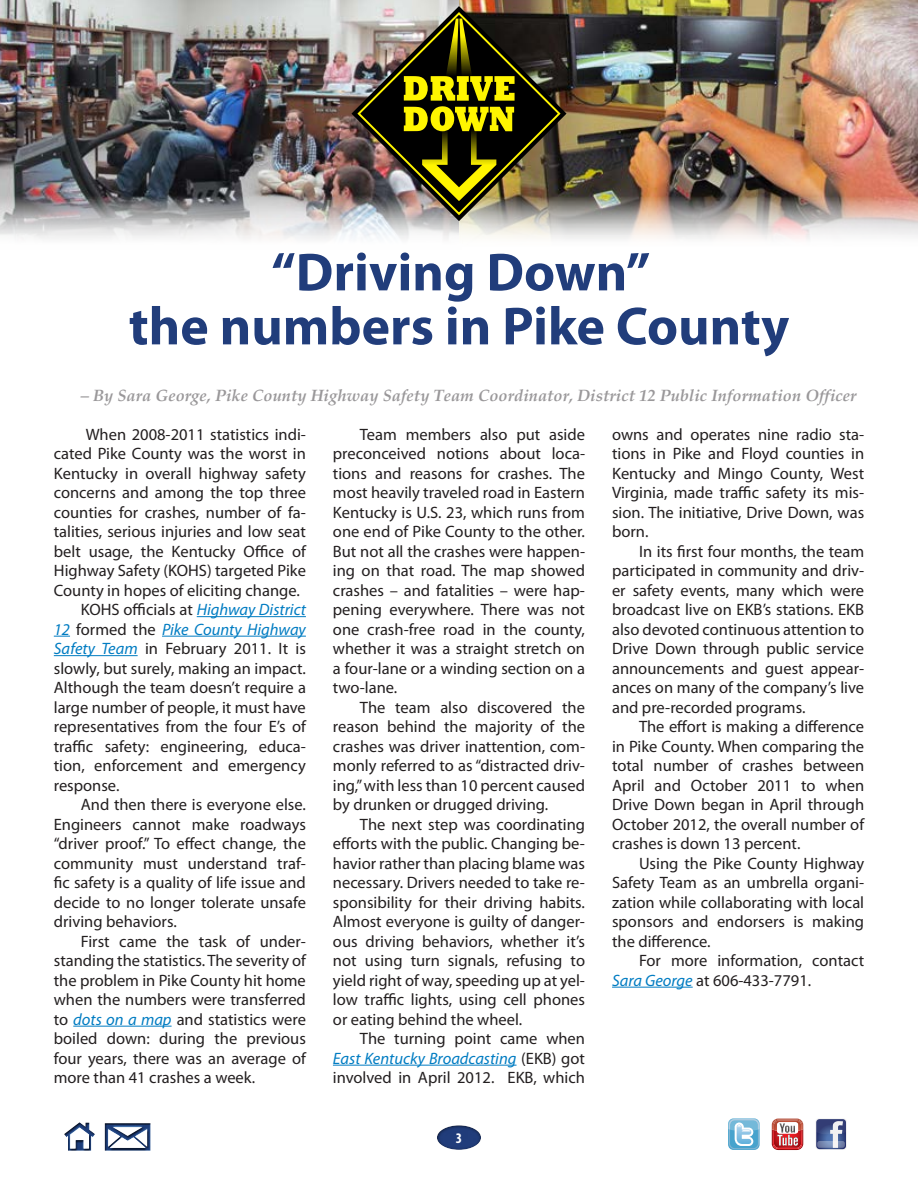
<style>
.page{position:relative;width:918px;height:1188px;background:#fff}
.page>*{position:absolute;margin:0;border:0;box-sizing:border-box;transform-origin:0 0}
.t1{font:700 54px/54px "Myriad Pro";color:#213d7b;text-align:center}
.t2{font:16.5px/19.5px "Myriad Pro";color:#231f20;text-align:justify}
.t3{font:italic 700 16.5px "Palatino";color:#9a989a}
.t4{font:italic 16.5px "Myriad Pro";color:#007cc2}
.t5{font:700 condensed 14.7px "Myriad Pro";color:#fff}
.s1{font-style:italic;color:#007cc2}
.s2{font-style:normal;color:#231f20}
</style>
<div class="page">
<svg style="left:815px;top:1118px;width:32px;height:32px"></svg>
<svg style="left:816px;top:1119px;width:30px;height:30px"></svg>
<svg style="left:817px;top:1141px;width:28px;height:7px"></svg>
<svg style="left:772px;top:1119px;width:31px;height:31px"></svg>
<svg style="left:728px;top:1118px;width:32px;height:32px"></svg>
<svg style="left:728px;top:1118px;width:32px;height:31px"></svg>
<div style="left:62px;top:1120px;width:34px;height:32px;background:#231f20;opacity:.75"></div>
<div style="left:103px;top:1122px;width:49px;height:29px;background:#231f20;opacity:.75"></div>
<img style="left:0;top:0;width:918px;height:240px">
<hr style="left:197px;top:616px;width:109px;height:1px;background:#007cc2">
<svg style="left:54px;top:636px;width:16px;height:1px"></svg>
<hr style="left:162px;top:636px;width:144px;height:1px;background:#007cc2">
<hr style="left:54px;top:655px;width:84px;height:1px;background:#007cc2">
<hr style="left:73px;top:1026px;width:99px;height:1px;background:#007cc2">
<hr style="left:333px;top:1065px;width:184px;height:1px;background:#007cc2">
<hr style="left:612px;top:987px;width:81px;height:1px;background:#007cc2">
<img style="left:351px;top:6px;width:216px;height:215px">
<img style="left:356px;top:11px;width:206px;height:206px">
<svg style="left:437px;top:1125px;width:44px;height:25px"></svg>
<h1 class="t1" style="left:129px;top:246px;width:662px">“Driving Down”<br>the numbers in Pike County</h1>
<p class="t3" style="left:81px;top:385px;width:777px">– By Sara George, Pike County Highway Safety Team Coordinator, District 12 Public Information Officer</p>
<p class="t2" style="left:86px;top:425px;width:222px">When 2008-2011 statistics indi-</p>
<p class="t2" style="left:54px;top:444px;width:254px">cated Pike County was the worst in</p>
<p class="t2" style="left:54px;top:464px;width:254px">Kentucky in overall highway safety</p>
<p class="t2" style="left:54px;top:483px;width:254px">concerns and among the top three</p>
<p class="t2" style="left:54px;top:503px;width:254px">counties for crashes, number of fa-</p>
<p class="t2" style="left:54px;top:522px;width:254px">talities, serious injuries and low seat</p>
<p class="t2" style="left:54px;top:542px;width:254px">belt usage, the Kentucky Office of</p>
<p class="t2" style="left:54px;top:561px;width:254px">Highway Safety (KOHS) targeted Pike</p>
<p class="t2" style="left:54px;top:581px;width:248px">County in hopes of eliciting change.</p>
<p class="t2" style="left:81px;top:600px;width:227px">KOHS officials at <span class="s1">Highway District</span></p>
<p class="t4" style="left:54px;top:620px;width:254px">12 <span class="s2">formed the</span> Pike County Highway</p>
<p class="t2" style="left:54px;top:639px;width:254px"><span class="s1">Safety Team</span> in February 2011. It is</p>
<p class="t2" style="left:54px;top:659px;width:254px">slowly, but surely, making an impact.</p>
<p class="t2" style="left:54px;top:678px;width:254px">Although the team doesn’t require a</p>
<p class="t2" style="left:54px;top:698px;width:254px">large number of people, it must have</p>
<p class="t2" style="left:54px;top:717px;width:254px">representatives from the four E’s of</p>
<p class="t2" style="left:54px;top:737px;width:254px">traffic safety: engineering, educa-</p>
<p class="t2" style="left:54px;top:756px;width:254px">tion, enforcement and emergency</p>
<p class="t2" style="left:54px;top:776px;width:67px">response.</p>
<p class="t2" style="left:81px;top:795px;width:227px">And then there is everyone else.</p>
<p class="t2" style="left:54px;top:815px;width:254px">Engineers cannot make roadways</p>
<p class="t2" style="left:54px;top:834px;width:254px">“driver proof.” To effect change, the</p>
<p class="t2" style="left:54px;top:854px;width:254px">community must understand traf-</p>
<p class="t2" style="left:54px;top:873px;width:254px">fic safety is a quality of life issue and</p>
<p class="t2" style="left:54px;top:893px;width:254px">decide to no longer tolerate unsafe</p>
<p class="t2" style="left:54px;top:912px;width:124px">driving behaviors.</p>
<p class="t2" style="left:81px;top:932px;width:227px">First came the task of under-</p>
<p class="t2" style="left:54px;top:951px;width:254px">standing the statistics. The severity of</p>
<p class="t2" style="left:54px;top:971px;width:254px">the problem in Pike County hit home</p>
<p class="t2" style="left:54px;top:990px;width:254px">when the numbers were transferred</p>
<p class="t2" style="left:54px;top:1010px;width:254px">to <span class="s1">dots on a map</span> and statistics were</p>
<p class="t2" style="left:54px;top:1029px;width:254px">boiled down: during the previous</p>
<p class="t2" style="left:54px;top:1049px;width:254px">four years, there was an average of</p>
<p class="t2" style="left:54px;top:1068px;width:203px">more than 41 crashes a week.</p>
<p class="t2" style="left:333px;top:425px;width:254px;text-indent:27px">Team members also put aside preconceived notions about loca&shy;tions and reasons for crashes. The most heavily traveled road in Eastern Kentucky is U.S. 23, which runs from one end of Pike County to the other.<br>But not all the crashes were happen&shy;ing on that road. The map showed crashes – and fatalities – were hap&shy;pening everywhere. There was not one crash-free road in the county, whether it was a straight stretch on a four-lane or a winding section on a two-lane.</p>
<p class="t2" style="left:333px;top:698px;width:254px;text-indent:27px">The team also discovered the reason behind the majority of the crashes was driver inattention, com&shy;monly referred to as “distracted driv&shy;ing,” with less than 10 percent caused by drunken or drugged driving.</p>
<p class="t2" style="left:333px;top:815px;width:254px;text-indent:27px">The next step was coordinating efforts with the public. Changing be&shy;havior rather than placing blame was necessary. Drivers needed to take re&shy;sponsibility for their driving habits.<br>Almost everyone is guilty of danger&shy;ous driving behaviors, whether it’s not using turn signals, refusing to yield right of way, speeding up at yel&shy;low traffic lights, using cell phones or eating behind the wheel.</p>
<p class="t2" style="left:333px;top:1029px;width:254px;text-indent:27px">The turning point came when <span class="s1">East Kentucky Broadcasting</span> (EKB) got involved in April 2012. EKB, which</p>
<p class="t2" style="left:612px;top:425px;width:254px">owns and operates nine radio sta&shy;tions in Pike and Floyd counties in Kentucky and Mingo County, West Virginia, made traffic safety its mis&shy;sion. The initiative, Drive Down, was born.</p>
<p class="t2" style="left:612px;top:542px;width:254px;text-indent:27px">In its first four months, the team participated in community and driv&shy;er safety events, many which were broadcast live on EKB’s stations. EKB also devoted continuous attention to Drive Down through public service announcements and guest appear&shy;ances on many of the company’s live and pre-recorded programs.</p>
<p class="t2" style="left:612px;top:717px;width:254px;text-indent:27px">The effort is making a difference in Pike County. When comparing the total number of crashes between April and October 2011 to when Drive Down began in April through October 2012, the overall number of crashes is down 13 percent.</p>
<p class="t2" style="left:612px;top:854px;width:254px;text-indent:27px">Using the Pike County Highway Safety Team as an umbrella organi&shy;zation while collaborating with local sponsors and endorsers is making the difference.</p>
<p class="t2" style="left:612px;top:951px;width:254px;text-indent:27px">For more information, contact<br><span class="s1">Sara George</span> at 606-433-7791.</p>
<p class="t5" style="left:456px;top:1130px;width:8px">3</p>
</div>
